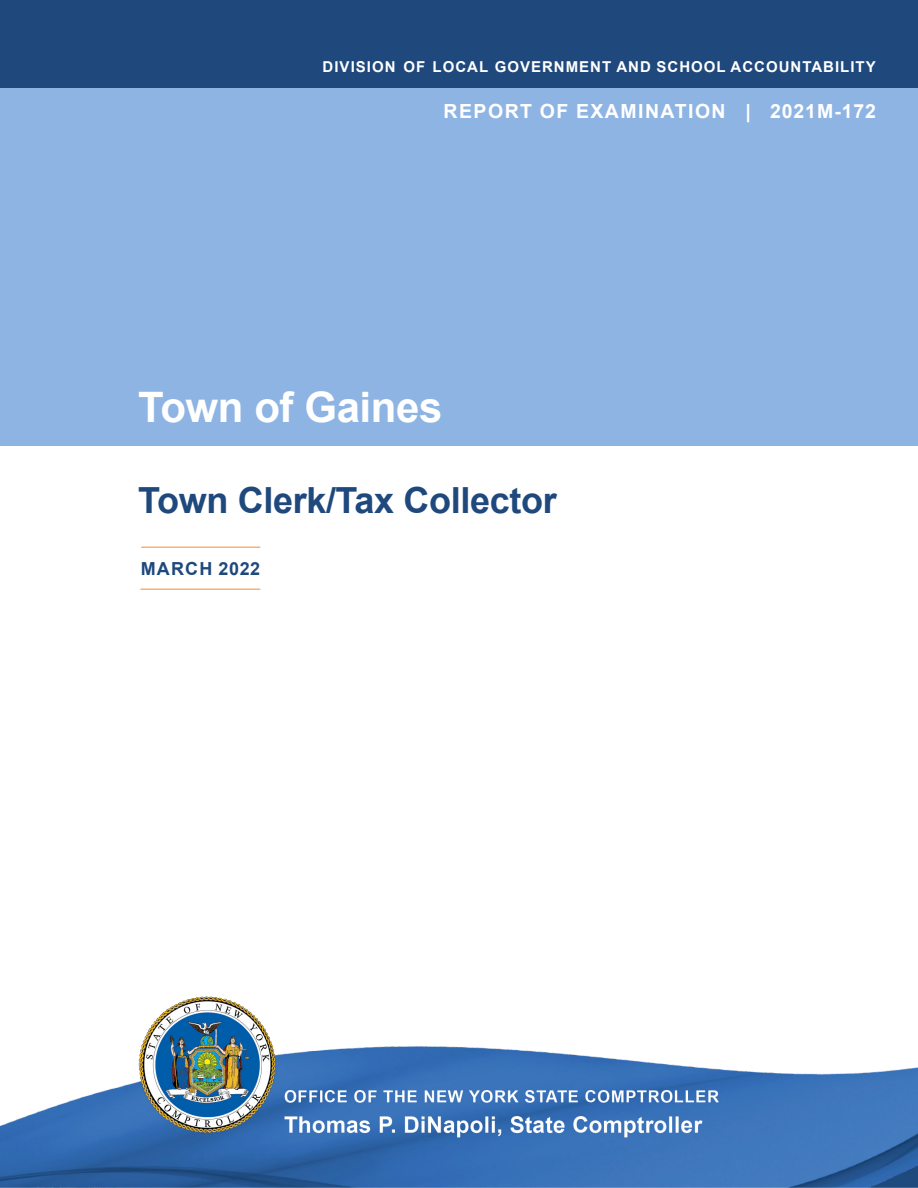
<style>
.page{position:relative;width:918px;height:1188px;background:#fff}
.page>*{position:absolute;margin:0;border:0;box-sizing:border-box;transform-origin:0 0}
.t1{font:700 42px "Arial";letter-spacing:-.01em;color:#fff}
.t2{font:700 36px "Arial";letter-spacing:-.01em;color:#1f497d}
.t3{font:700 19.5px "Arial";letter-spacing:.075em;color:#fff}
.Sidebar_Text{font:700 18px "Arial";letter-spacing:.065em;color:#1f497d}
.t4{font:700 15px "Arial";letter-spacing:.065em;color:#fff}
</style>
<div class="page">
<div style="left:0;top:0;width:918px;height:446px;background:#8eb4e3"></div>
<div style="left:0;top:0;width:918px;height:88px;background:#1f497d"></div>
<hr style="left:141px;top:546px;width:119px;height:2px;background:#f9b074">
<hr style="left:140px;top:588px;width:120px;height:2px;background:#f9b074">
<img style="left:0;top:996px;width:918px;height:192px">
<p class="t4" style="left:323px;top:56px;width:555px">DIVISION OF LOCAL GOVERNMENT AND SCHOOL ACCOUNTABILITY</p>
<p class="t3" style="left:444px;top:97px;width:434px">REPORT OF EXAMINATION | 2021M-172</p>
<p class="t1" style="left:138px;top:377px;width:306px">Town of Gaines</p>
<p class="t2" style="left:138px;top:475px;width:420px">Town Clerk/Tax Collector</p>
<p class="Sidebar_Text" style="left:141px;top:556px;width:121px">MARCH 2022</p>
</div>
